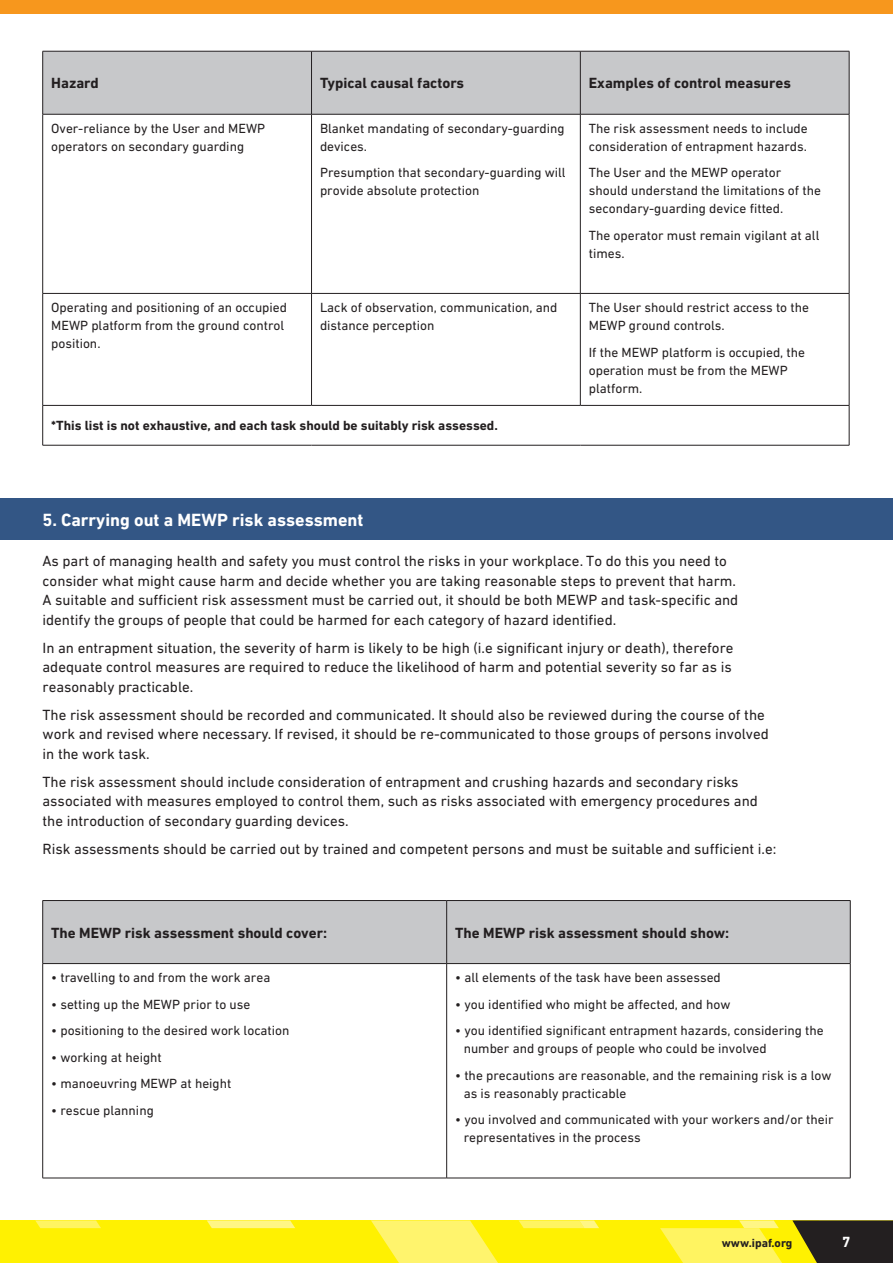
<style>
.page{position:relative;width:893px;height:1263px;background:#fff}
.page>*{position:absolute;margin:0;border:0;box-sizing:border-box;transform-origin:0 0}
.Sub_Titles{font:700 18px "DIN Next CYR";color:#fff}
.Body{font:15px/19.5px "DIN Next CYR";color:#231f20}
.Body_Bold{font:700 15px "DIN Next CYR";color:#231f20}
.t1{font:700 15px "DIN Next CYR";color:#fff}
.Table_text_styling{font:13.5px/18px "DIN Next CYR";color:#231f20}
.Table_text_styling-2{font:700 13.5px "DIN Next CYR";color:#231f20}
.t2{font:700 12px "DIN Next CYR";color:#231f20}
</style>
<div class="page">
<div style="left:0;top:1220px;width:893px;height:43px;background:#fff101"></div>
<svg style="left:35px;top:1220px;width:66px;height:8px"></svg>
<svg style="left:207px;top:1220px;width:88px;height:8px"></svg>
<svg style="left:371px;top:1220px;width:228px;height:43px"></svg>
<svg style="left:660px;top:1220px;width:233px;height:43px"></svg>
<div style="left:0;top:0;width:893px;height:14px;background:#f7971d"></div>
<div style="left:0;top:499px;width:893px;height:41px;background:#335685"></div>
<div style="left:43px;top:52px;width:806px;height:62px;background:#c7c8ca"></div>
<hr style="left:43px;top:51px;width:268px;height:1px;background:#231f20">
<hr style="left:42px;top:51px;width:1px;height:63px;background:#231f20">
<hr style="left:311px;top:51px;width:269px;height:1px;background:#231f20">
<hr style="left:311px;top:51px;width:1px;height:63px;background:#231f20">
<hr style="left:580px;top:51px;width:269px;height:1px;background:#231f20">
<hr style="left:580px;top:51px;width:1px;height:63px;background:#231f20">
<hr style="left:849px;top:51px;width:1px;height:63px;background:#231f20">
<hr style="left:43px;top:114px;width:268px;height:1px;background:#231f20">
<hr style="left:42px;top:114px;width:1px;height:179px;background:#231f20">
<hr style="left:311px;top:114px;width:269px;height:1px;background:#231f20">
<hr style="left:311px;top:114px;width:1px;height:179px;background:#231f20">
<hr style="left:580px;top:114px;width:269px;height:1px;background:#231f20">
<hr style="left:580px;top:114px;width:1px;height:179px;background:#231f20">
<hr style="left:849px;top:114px;width:1px;height:179px;background:#231f20">
<hr style="left:43px;top:293px;width:268px;height:1px;background:#231f20">
<hr style="left:42px;top:294px;width:1px;height:111px;background:#231f20">
<hr style="left:311px;top:293px;width:269px;height:1px;background:#231f20">
<hr style="left:311px;top:294px;width:1px;height:111px;background:#231f20">
<hr style="left:580px;top:293px;width:269px;height:1px;background:#231f20">
<hr style="left:580px;top:294px;width:1px;height:111px;background:#231f20">
<hr style="left:849px;top:294px;width:1px;height:111px;background:#231f20">
<hr style="left:43px;top:405px;width:268px;height:1px;background:#231f20">
<hr style="left:42px;top:406px;width:1px;height:39px;background:#231f20">
<hr style="left:311px;top:405px;width:269px;height:1px;background:#231f20">
<hr style="left:580px;top:405px;width:269px;height:1px;background:#231f20">
<hr style="left:849px;top:406px;width:1px;height:39px;background:#231f20">
<hr style="left:43px;top:445px;width:268px;height:1px;background:#231f20">
<hr style="left:311px;top:445px;width:269px;height:1px;background:#231f20">
<hr style="left:580px;top:445px;width:269px;height:1px;background:#231f20">
<div style="left:43px;top:901px;width:807px;height:62px;background:#c7c8ca"></div>
<hr style="left:43px;top:900px;width:404px;height:1px;background:#231f20">
<hr style="left:42px;top:901px;width:1px;height:62px;background:#231f20">
<hr style="left:447px;top:900px;width:403px;height:1px;background:#231f20">
<hr style="left:446px;top:901px;width:1px;height:62px;background:#231f20">
<hr style="left:850px;top:901px;width:1px;height:62px;background:#231f20">
<hr style="left:43px;top:963px;width:404px;height:1px;background:#231f20">
<hr style="left:42px;top:964px;width:1px;height:214px;background:#231f20">
<hr style="left:447px;top:963px;width:403px;height:1px;background:#231f20">
<hr style="left:446px;top:964px;width:1px;height:214px;background:#231f20">
<hr style="left:850px;top:964px;width:1px;height:214px;background:#231f20">
<hr style="left:43px;top:1178px;width:404px;height:1px;background:#231f20">
<hr style="left:447px;top:1178px;width:403px;height:1px;background:#231f20">
<p class="Body_Bold" style="left:51px;top:74px;width:49px">Hazard</p>
<p class="Body_Bold" style="left:320px;top:74px;width:146px">Typical causal factors</p>
<p class="Body_Bold" style="left:589px;top:74px;width:204px">Examples of control measures</p>
<p class="Table_text_styling" style="left:51px;top:119px;width:215px">Over-reliance by the User and MEWP operators on secondary guarding</p>
<p class="Table_text_styling" style="left:320px;top:119px;width:246px">Blanket mandating of secondary-guarding devices.</p>
<p class="Table_text_styling" style="left:320px;top:164px;width:247px">Presumption that secondary-guarding will provide absolute protection</p>
<p class="Table_text_styling" style="left:589px;top:119px;width:220px">The risk assessment needs to include consideration of entrapment hazards.</p>
<p class="Table_text_styling" style="left:589px;top:164px;width:234px">The User and the MEWP operator should understand the limitations of the secondary-guarding device fitted.</p>
<p class="Table_text_styling" style="left:589px;top:226px;width:232px">The operator must remain vigilant at all times.</p>
<p class="Table_text_styling" style="left:51px;top:298px;width:237px">Operating and positioning of an occupied<br>MEWP platform from the ground control position.</p>
<p class="Table_text_styling" style="left:320px;top:298px;width:239px">Lack of observation, communication, and distance perception</p>
<p class="Table_text_styling" style="left:589px;top:298px;width:222px">The User should restrict access to the<br>MEWP ground controls.</p>
<p class="Table_text_styling" style="left:589px;top:343px;width:218px">If the MEWP platform is occupied, the operation must be from the MEWP platform.</p>
<p class="Table_text_styling-2" style="left:51px;top:418px;width:448px">*This list is not exhaustive, and each task should be suitably risk assessed.</p>
<p class="Sub_Titles" style="left:43px;top:509px;width:322px">5. Carrying out a MEWP risk assessment</p>
<p class="Body" style="left:43px;top:551px;width:697px">As part of managing health and safety you must control the risks in your workplace. To do this you need to consider what might cause harm and decide whether you are taking reasonable steps to prevent that harm.<br>A suitable and sufficient risk assessment must be carried out, it should be both MEWP and task-specific and identify the groups of people that could be harmed for each category of hazard identified.</p>
<p class="Body" style="left:43px;top:638px;width:692px;text-align:justify">In an entrapment situation, the severity of harm is likely to be high (i.e significant injury or death), therefore adequate control measures are required to reduce the likelihood of harm and potential severity so far as is reasonably practicable.</p>
<p class="Body" style="left:43px;top:705px;width:728px">The risk assessment should be recorded and communicated. It should also be reviewed during the course of the work and revised where necessary. If revised, it should be re-communicated to those groups of persons involved in the work task.</p>
<p class="Body" style="left:43px;top:772px;width:717px">The risk assessment should include consideration of entrapment and crushing hazards and secondary risks associated with measures employed to control them, such as risks associated with emergency procedures and the introduction of secondary guarding devices.</p>
<p class="Body" style="left:43px;top:839px;width:735px">Risk assessments should be carried out by trained and competent persons and must be suitable and sufficient i.e:</p>
<p class="Body_Bold" style="left:51px;top:924px;width:277px">The MEWP risk assessment should cover:</p>
<p class="Body_Bold" style="left:455px;top:924px;width:276px">The MEWP risk assessment should show:</p>
<p class="Table_text_styling" style="left:51px;top:968px;width:221px">• travelling to and from the work area</p>
<p class="Table_text_styling" style="left:51px;top:995px;width:201px">• setting up the MEWP prior to use</p>
<p class="Table_text_styling" style="left:51px;top:1021px;width:240px">• positioning to the desired work location</p>
<p class="Table_text_styling" style="left:51px;top:1048px;width:112px">• working at height</p>
<p class="Table_text_styling" style="left:51px;top:1074px;width:182px">• manoeuvring MEWP at height</p>
<p class="Table_text_styling" style="left:51px;top:1101px;width:104px">• rescue planning</p>
<p class="Table_text_styling" style="left:455px;top:968px;width:267px">• all elements of the task have been assessed</p>
<p class="Table_text_styling" style="left:455px;top:995px;width:277px">• you identified who might be affected, and how</p>
<p class="Table_text_styling" style="left:464px;top:1021px;width:362px;text-indent:-9px">• you identified significant entrapment hazards, considering the number and groups of people who could be involved</p>
<p class="Table_text_styling" style="left:464px;top:1066px;width:369px;text-indent:-9px">• the precautions are reasonable, and the remaining risk is a low as is reasonably practicable</p>
<p class="Table_text_styling" style="left:464px;top:1110px;width:371px;text-indent:-9px">• you involved and communicated with your workers and/or their representatives in the process</p>
<p class="t2" style="left:722px;top:1235px;width:72px">www.ipaf.org</p>
<p class="t1" style="left:842px;top:1233px;width:10px">7</p>
</div>
